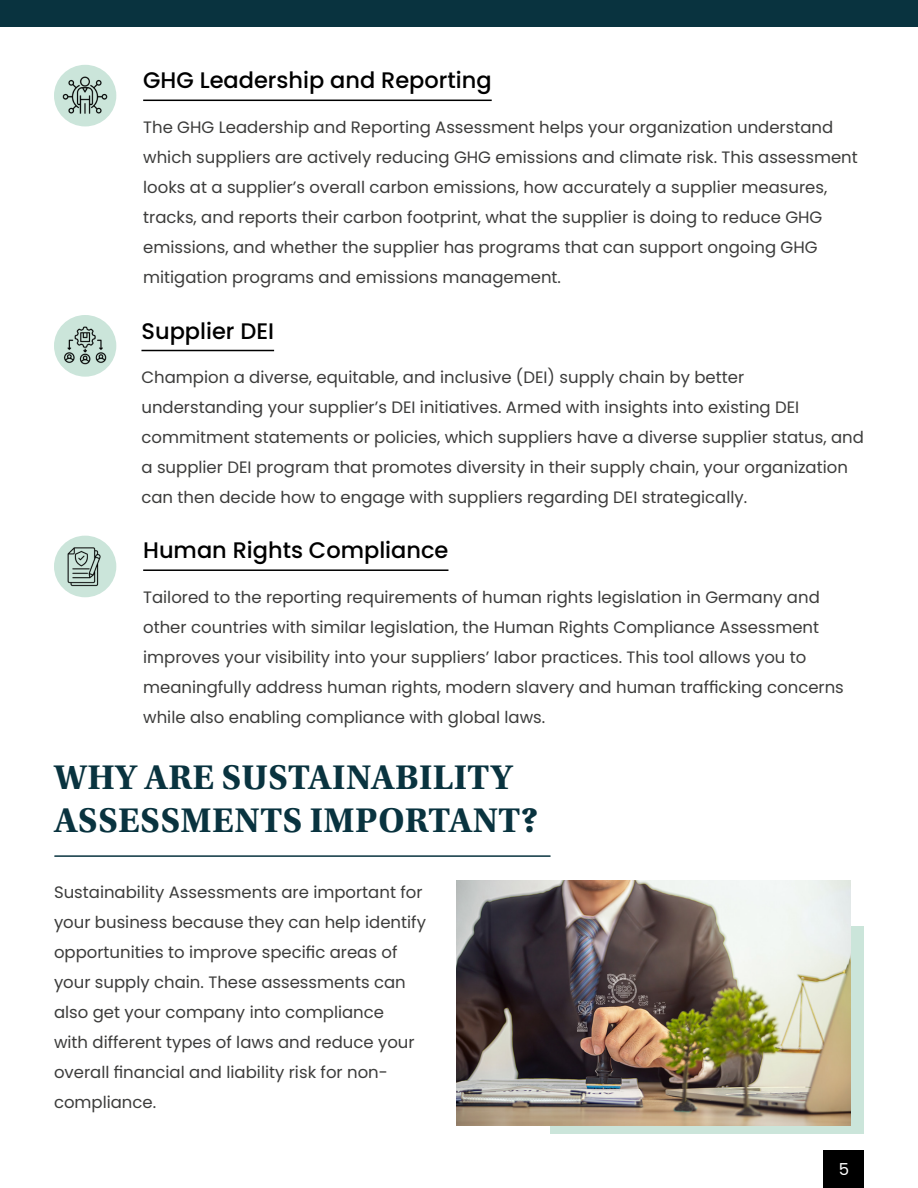
<style>
.page{position:relative;width:918px;height:1188px;background:#fff}
.page>*{position:absolute;margin:0;border:0;box-sizing:border-box;transform-origin:0 0}
.t1{font:700 36px/43.2px "Utopia Std";letter-spacing:.01em;color:#09333f}
.t2{font:500 22.5px "Poppins";color:#000}
.t3{font:16.5px/30px "Poppins";color:#3c3c3b}
.t4{font:16.5px "Poppins";color:#fff}
</style>
<div class="page">
<hr style="left:143px;top:100px;width:349px;height:1px;background:#000">
<hr style="left:141px;top:350px;width:133px;height:1px;background:#000">
<hr style="left:143px;top:569px;width:305px;height:2px;background:#000">
<div style="left:0;top:0;width:918px;height:27px;background:#09333f"></div>
<hr style="left:55px;top:855px;width:495px;height:2px;background:#09333f">
<div style="left:551px;top:926px;width:313px;height:208px;background:#cbe5da"></div>
<img style="left:457px;top:880px;width:393px;height:246px">
<div style="left:824px;top:1150px;width:40px;height:38px;background:#000"></div>
<div style="left:54px;top:65px;width:62px;height:61px;background:#cbe5da;border-radius:50%"></div>
<div style="left:54px;top:315px;width:62px;height:62px;background:#cbe5da;border-radius:50%"></div>
<div style="left:54px;top:536px;width:62px;height:61px;background:#cbe5da;border-radius:50%"></div>
<img style="left:67px;top:547px;width:33px;height:39px">
<img style="left:64px;top:327px;width:43px;height:37px">
<img style="left:61px;top:77px;width:47px;height:39px">
<h2 class="t2" style="left:143px;top:67px;width:350px">GHG Leadership and Reporting</h2>
<p class="t3" style="left:143px;top:112px;width:716px">The GHG Leadership and Reporting Assessment helps your organization understand which suppliers are actively reducing GHG emissions and climate risk. This assessment looks at a supplier’s overall carbon emissions, how accurately a supplier measures, tracks, and reports their carbon footprint, what the supplier is doing to reduce GHG emissions, and whether the supplier has programs that can support ongoing GHG mitigation programs and emissions management.</p>
<h2 class="t2" style="left:141px;top:318px;width:134px">Supplier DEI</h2>
<p class="t3" style="left:141px;top:363px;width:724px">Champion a diverse, equitable, and inclusive (DEI) supply chain by better understanding your supplier’s DEI initiatives. Armed with insights into existing DEI commitment statements or policies, which suppliers have a diverse supplier status, and a supplier DEI program that promotes diversity in their supply chain, your organization can then decide how to engage with suppliers regarding DEI strategically.</p>
<h2 class="t2" style="left:143px;top:537px;width:307px">Human Rights Compliance</h2>
<p class="t3" style="left:143px;top:582px;width:702px">Tailored to the reporting requirements of human rights legislation in Germany and other countries with similar legislation, the Human Rights Compliance Assessment improves your visibility into your suppliers’ labor practices. This tool allows you to meaningfully address human rights, modern slavery and human trafficking concerns while also enabling compliance with global laws.</p>
<h1 class="t1" style="left:54px;top:756px;width:486px">WHY ARE SUSTAINABILITY<br>ASSESSMENTS IMPORTANT?</h1>
<p class="t3" style="left:54px;top:877px;width:373px">Sustainability Assessments are important for your business because they can help identify opportunities to improve specific areas of your supply chain. These assessments can also get your company into compliance<br>with different types of laws and reduce your overall financial and liability risk for non&shy;compliance.</p>
<p class="t4" style="left:839px;top:1160px;width:12px">5</p>
</div>
